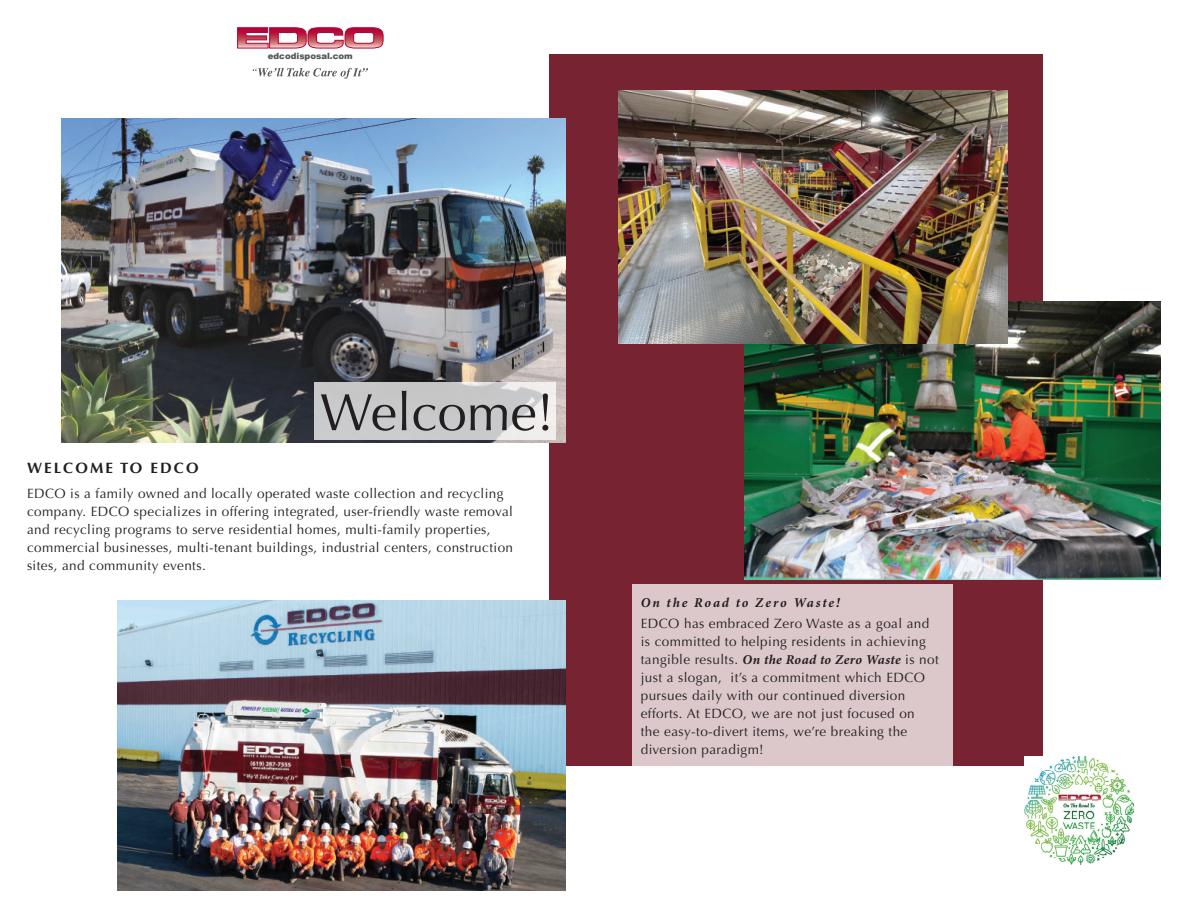
<style>
.page{position:relative;width:1188px;height:918px;background:#fff}
.page>*{position:absolute;margin:0;border:0;box-sizing:border-box;transform-origin:0 0}
.t1{font:52.5px "Optima";color:#231f20}
.t2{font:700 15px "Optima";letter-spacing:.14em;color:#231f20}
.t3{font:13.5px/18px "Optima";letter-spacing:.03em;color:#231f20}
.t4{font:italic 700 13.5px "Minion Pro";letter-spacing:.135em;color:#231f20}
.t5{font:900 8.55px "Arial";color:#535759}
.s1{font-family:"Minion Pro";font-weight:700;font-style:italic}
</style>
<div class="page">
<div style="left:549px;top:54px;width:494px;height:712px;background:#772332"></div>
<div style="left:632px;top:585px;width:320px;height:181px;background:#dcc7cb"></div>
<img style="left:744px;top:302px;width:417px;height:277px">
<img style="left:118px;top:600px;width:448px;height:291px">
<img style="left:619px;top:90px;width:389px;height:254px">
<img style="left:62px;top:119px;width:504px;height:324px">
<svg style="left:314px;top:383px;width:242px;height:57px;background:#cececf"></svg>
<svg style="left:237px;top:27px;width:147px;height:21px"></svg>
<svg style="left:253px;top:68px;width:115px;height:11px"></svg>
<img style="left:1025px;top:757px;width:109px;height:108px">
<p class="t5" style="left:268px;top:50px;width:87px">edcodisposal.com</p>
<p class="t2" style="left:27px;top:459px;width:173px">WELCOME TO EDCO</p>
<h1 class="t1" style="left:320px;top:382px;width:235px">Welcome!</h1>
<p class="t3" style="left:27px;top:485px;width:488px">EDCO is a family owned and locally operated waste collection and recycling company. EDCO specializes in offering integrated, user-friendly waste removal and recycling programs to serve residential homes, multi-family properties, commercial businesses, multi-tenant buildings, industrial centers, construction sites, and community events.</p>
<p class="t4" style="left:641px;top:593px;width:200px">On the Road to Zero Waste!</p>
<p class="t3" style="left:641px;top:614px;width:300px">EDCO has embraced Zero Waste as a goal and is committed to helping residents in achieving tangible results. <span class="s1">On the Road to Zero Waste</span> is not just a slogan, it’s a commitment which EDCO pursues daily with our continued diversion efforts. At EDCO, we are not just focused on<br>the easy-to-divert items, we’re breaking the diversion paradigm!</p>
</div>
